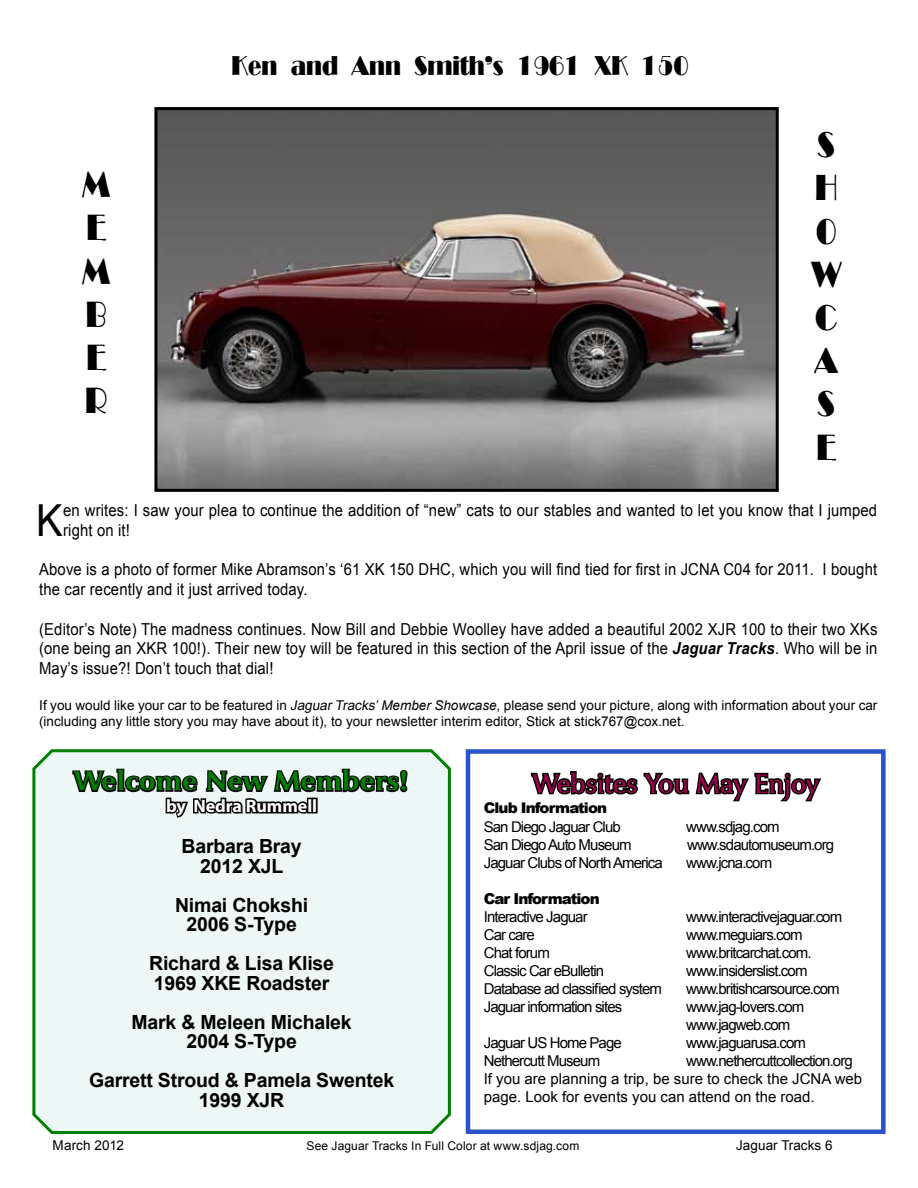
<style>
.page{position:relative;width:918px;height:1188px;background:#fff}
.page>*{position:absolute;margin:0;border:0;box-sizing:border-box;transform-origin:0 0}
.t1{font:44.1px "Arial";color:#000;scale:.9 1}
.t2{font:36px/43.2px "Fitzgerald";color:#000;text-align:justify}
.t3{font:27px "Fitzgerald";color:#000}
.t4{font:27px "Jaguar JC Book";color:#a2004f}
.t5{font:27px "Jaguar JC Bold";color:#008000}
.t6{font:700 19.5px/19.5px "Arial";letter-spacing:-.01em;color:#000;text-align:center}
.t7{font:700 18px "Myriad Pro";color:#fff}
.t8{font:16.5px/19.8px "Arial";letter-spacing:.01em;color:#000;scale:.9 1}
.t9{font:15px/18px "Arial";letter-spacing:-.06em;color:#000}
.t10{font:15px/18px "Arial";color:#000}
.t11{font:900 15px "Arial";letter-spacing:-.06em;color:#000}
.t12{font:14.7px "Arial";letter-spacing:-.06em;color:#000}
.t13{font:900 14.7px "Arial";letter-spacing:-.06em;color:#000}
.t14{font:13.5px/16.2px "Arial";color:#000}
.t15{font:12px "Arial";letter-spacing:.01em;color:#000}
.s1{font-weight:700;font-style:italic}
.s2{font-style:italic}
</style>
<div class="page">
<svg style="left:530px;top:771px;width:292px;height:31px"></svg>
<div style="left:466px;top:749px;width:420px;height:385px;border:4px solid #2953c8"></div>
<svg style="left:32px;top:749px;width:419px;height:385px;background:#deebe6"></svg>
<img style="left:158px;top:111px;width:617px;height:377px">
<div style="left:154px;top:107px;width:625px;height:385px;border:3px solid #000"></div>
<h2 class="t2" style="left:83px;top:164px;width:29px">M E M B E R</h2>
<h3 class="t3" style="left:231px;top:51px;width:459px">Ken and Ann Smith’s 1961 XK 150</h3>
<h2 class="t2" style="left:812px;top:124px;width:31px;text-align:left">S<br>H<br>O<br>W<br>C<br>A<br>S<br>E</h2>
<h1 class="t1" style="left:36px;top:491px;width:31px">K</h1>
<p class="t8" style="left:63px;top:500px;width:906px">en writes: I saw your plea to continue the addition of “new” cats to our stables and wanted to let you know that I jumped right on it!</p>
<p class="t8" style="left:39px;top:560px;width:933px">Above is a photo of former Mike Abramson’s ‘61 XK 150 DHC, which you will find tied for first in JCNA C04 for 2011. I bought the car recently and it just arrived today.</p>
<p class="t8" style="left:39px;top:619px;width:933px;text-align:justify">(Editor’s Note) The madness continues. Now Bill and Debbie Woolley have added a beautiful 2002 XJR 100 to their two XKs (one being an XKR 100!). Their new toy will be featured in this section of the April issue of the <span class="s1">Jaguar Tracks</span>. Who will be in May’s issue?! Don’t touch that dial!</p>
<p class="t14" style="left:39px;top:698px;width:840px">If you would like your car to be featured in <span class="s2">JaguarTracks’</span><span class="s2">Member Showcase</span>, please send your picture, along with information about your car (including any little story you may have about it), to your newsletter interim editor, Stick at stick767@cox.net.</p>
<h3 class="t5" style="left:74px;top:766px;width:336px">Welcome New Members!</h3>
<p class="t7" style="left:166px;top:794px;width:153px">by Nedra Rummell</p>
<p class="t6" style="left:181px;top:837px;width:122px">Barbara Bray<br>2012 XJL</p>
<p class="t6" style="left:175px;top:896px;width:135px">Nimai Chokshi<br>2006 S-Type</p>
<p class="t6" style="left:149px;top:954px;width:186px;text-align:left">Richard &amp; Lisa Klise<br>1969 XKE Roadster</p>
<p class="t6" style="left:132px;top:1013px;width:222px">Mark &amp; Meleen Michalek<br>2004 S-Type</p>
<p class="t6" style="left:89px;top:1071px;width:307px">Garrett Stroud &amp; Pamela Swentek<br>1999 XJR</p>
<h3 class="t4" style="left:532px;top:768px;width:288px">Websites You May Enjoy</h3>
<p class="t13" style="left:484px;top:797px;width:125px">Club Information</p>
<p class="t12" style="left:484px;top:818px;width:139px">San Diego Jaguar Club</p>
<p class="t9" style="left:686px;top:818px;width:95px">www.sdjag.com</p>
<p class="t9" style="left:484px;top:836px;width:149px">San Diego Auto Museum</p>
<p class="t9" style="left:687px;top:836px;width:149px">www.sdautomuseum.org</p>
<p class="t9" style="left:484px;top:854px;width:181px">Jaguar Clubs of North America</p>
<p class="t9" style="left:686px;top:854px;width:87px">www.jcna.com</p>
<p class="t11" style="left:484px;top:888px;width:117px">Car Information</p>
<p class="t9" style="left:484px;top:908px;width:105px">Interactive Jaguar</p>
<p class="t9" style="left:686px;top:908px;width:157px">www.interactivejaguar.com</p>
<p class="t9" style="left:484px;top:926px;width:53px">Car care</p>
<p class="t9" style="left:686px;top:926px;width:118px">www.meguiars.com</p>
<p class="t9" style="left:484px;top:944px;width:68px">Chat forum</p>
<p class="t9" style="left:686px;top:944px;width:127px">www.britcarchat.com.</p>
<p class="t9" style="left:484px;top:962px;width:122px">Classic Car eBulletin</p>
<p class="t9" style="left:686px;top:962px;width:123px">www.insiderslist.com</p>
<p class="t9" style="left:484px;top:980px;width:180px">Database ad classified system</p>
<p class="t9" style="left:686px;top:980px;width:155px">www.britishcarsource.com</p>
<p class="t9" style="left:484px;top:998px;width:140px">Jaguar information sites</p>
<p class="t9" style="left:686px;top:998px;width:120px">www.jag-lovers.com www.jagweb.com</p>
<p class="t9" style="left:484px;top:1034px;width:140px">Jaguar US Home Page</p>
<p class="t9" style="left:686px;top:1034px;width:121px">www.jaguarusa.com</p>
<p class="t9" style="left:484px;top:1052px;width:118px">Nethercutt Museum</p>
<p class="t10" style="left:484px;top:1052px;width:380px;text-indent:202px">www.nethercuttcollection.org<br>If you are planning a trip, be sure to check the JCNA web page. Look for events you can attend on the road.</p>
<p class="t14" style="left:53px;top:1138px;width:73px">March 2012</p>
<p class="t15" style="left:307px;top:1138px;width:274px">See Jaguar Tracks In Full Color at www.sdjag.com</p>
<p class="t14" style="left:736px;top:1138px;width:98px">Jaguar Tracks 6</p>
</div>
